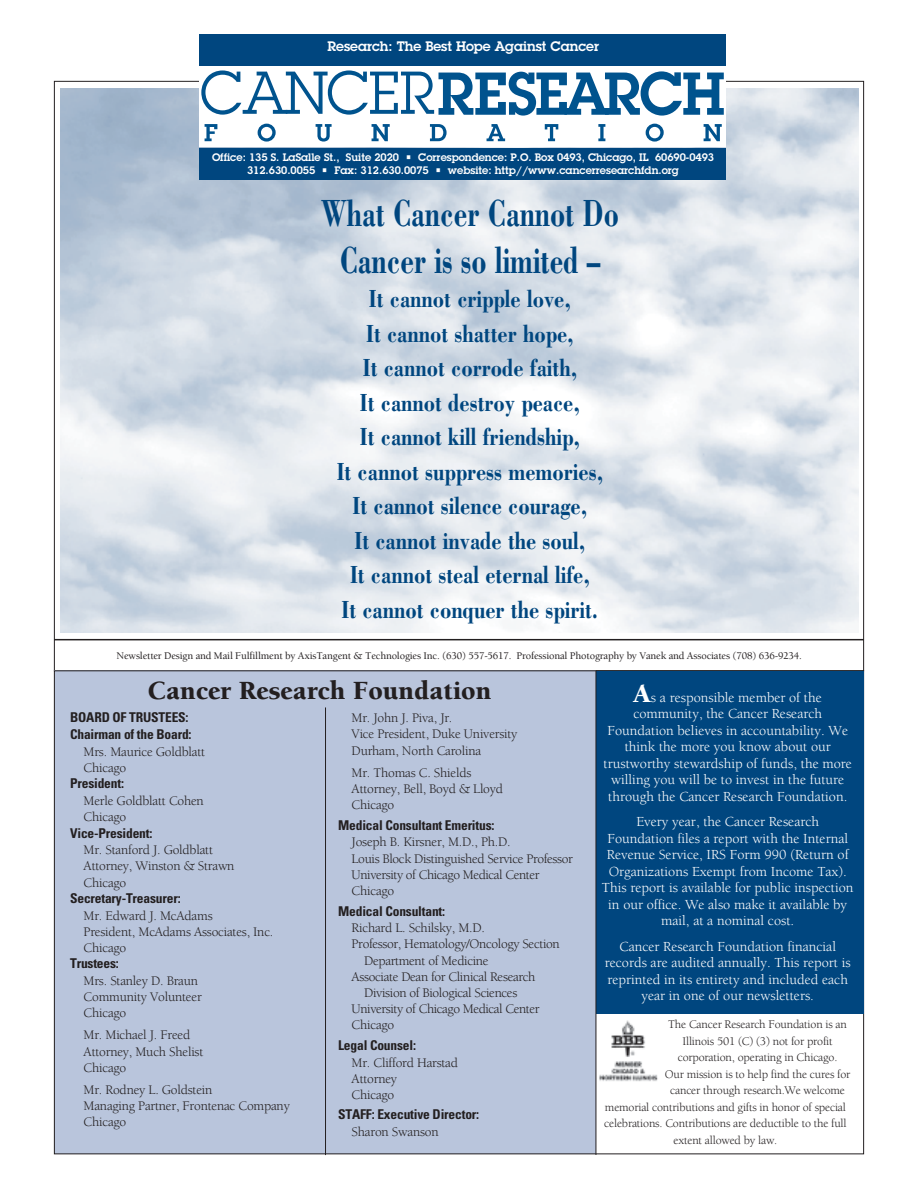
<style>
.page{position:relative;width:918px;height:1188px;background:#fff}
.page>*{position:absolute;margin:0;border:0;box-sizing:border-box;transform-origin:0 0}
.t1{font:700 39px/46.8px "Bodoni";color:#00467f;text-align:center;scale:.7 1}
.t2{font:900 27px "Berkeley";color:#231f20}
.t3{font:700 25.5px/34.5px "Bodoni";color:#00467f;text-align:center;scale:.8 1}
.t4{font:14.25px/16.5px "Berkeley";color:#fff;text-align:center}
.t5{font:13.5px/16.2px "Berkeley";letter-spacing:-.015em;color:#231f20}
.t6{font:700 condensed 13.5px/16.8px "Univers";letter-spacing:-.015em;color:#231f20}
.t7{font:600 13.5px "Lubalin Graph";color:#fff}
.t8{font:12px "Berkeley";letter-spacing:-.015em;color:#231f20}
.t9{font:600 10.65px/13.5px "Lubalin Graph";color:#fff;text-align:center}
.t10{font:500 10.5px "Berkeley";letter-spacing:-.015em;color:#231f20}
.s1{font-weight:900;font-size:27px}
</style>
<div class="page">
<img style="left:61px;top:89px;width:797px;height:544px">
<div style="left:54px;top:671px;width:542px;height:483px;background:#b9c5dc"></div>
<div style="left:596px;top:671px;width:268px;height:342px;background:#00467f"></div>
<hr style="left:325px;top:707px;width:1px;height:448px;background:#231f20">
<img style="left:599px;top:1020px;width:59px;height:62px">
<hr style="left:54px;top:639px;width:810px;height:1px;background:#231f20">
<hr style="left:596px;top:671px;width:1px;height:484px;background:#231f20">
<div style="left:199px;top:60px;width:527px;height:87px;background:#fff"></div>
<svg style="left:201px;top:70px;width:523px;height:46px"></svg>
<svg style="left:205px;top:124px;width:12px;height:17px"></svg>
<svg style="left:258px;top:124px;width:18px;height:18px"></svg>
<svg style="left:316px;top:124px;width:16px;height:18px"></svg>
<svg style="left:372px;top:124px;width:18px;height:17px"></svg>
<svg style="left:430px;top:124px;width:17px;height:17px"></svg>
<svg style="left:487px;top:124px;width:18px;height:17px"></svg>
<svg style="left:545px;top:124px;width:13px;height:17px"></svg>
<svg style="left:598px;top:124px;width:7px;height:17px"></svg>
<svg style="left:646px;top:124px;width:18px;height:18px"></svg>
<svg style="left:704px;top:124px;width:18px;height:17px"></svg>
<div style="left:199px;top:34px;width:526px;height:32px;background:#00467f"></div>
<div style="left:199px;top:148px;width:526px;height:32px;background:#00467f"></div>
<p class="t7" style="left:328px;top:42px;width:273px">Research: The Best Hope Against Cancer</p>
<p class="t9" style="left:212px;top:151px;width:504px">Office: 135 S. LaSalle St., Suite 2020 • Correspondence: P.O. Box 0493, Chicago, IL 60690-0493<br>312.630.0055 • Fax: 312.630.0075 • website: http//www.cancerresearchfdn.org</p>
<h1 class="t1" style="left:321px;top:193px;width:427px">What Cancer Cannot Do<br>Cancer is so limited –</h1>
<p class="t3" style="left:337px;top:284px;width:335px">It cannot cripple love,<br>It cannot shatter hope,<br>It cannot corrode faith,<br>It cannot destroy peace,<br>It cannot kill friendship,<br>It cannot suppress memories,<br>It cannot silence courage,<br>It cannot invade the soul,<br>It cannot steal eternal life,<br>It cannot conquer the spirit.</p>
<p class="t10" style="left:117px;top:651px;width:687px">Newsletter Design and Mail Fulfillment by AxisTangent &amp; Technologies Inc. (630) 557-5617. Professional Photography by Vanek and Associates (708) 636-9234.</p>
<h2 class="t2" style="left:148px;top:680px;width:345px">Cancer Research Foundation</h2>
<p class="t4" style="left:604px;top:690px;width:250px"><span class="s1">A</span>s a responsible member of the community, the Cancer Research Foundation believes in accountability. We think the more you know about our trustworthy stewardship of funds, the more willing you will be to invest in the future through the Cancer Research Foundation.</p>
<p class="t4" style="left:602px;top:815px;width:253px">Every year, the Cancer Research Foundation files a report with the Internal Revenue Service, IRS Form 990 (Return of Organizations Exempt from Income Tax).<br>This report is available for public inspection in our office. We also make it available by mail, at a nominal cost.</p>
<p class="t4" style="left:605px;top:939px;width:248px">Cancer Research Foundation financial records are audited annually. This report is reprinted in its entirety and included each year in one of our newsletters.</p>
<p class="t8" style="left:668px;top:1020px;width:180px">The Cancer Research Foundation is an</p>
<p class="t8" style="left:683px;top:1036px;width:152px">Illinois 501 (C) (3) not for profit</p>
<p class="t8" style="left:678px;top:1053px;width:161px">corporation, operating in Chicago.</p>
<p class="t8" style="left:665px;top:1069px;width:187px">Our mission is to help find the cures for</p>
<p class="t8" style="left:670px;top:1086px;width:176px">cancer through research.We welcome</p>
<p class="t8" style="left:605px;top:1102px;width:242px">memorial contributions and gifts in honor of special</p>
<p class="t8" style="left:604px;top:1119px;width:244px">celebrations. Contributions are deductible to the full</p>
<p class="t8" style="left:674px;top:1135px;width:105px">extent allowed by law.</p>
<p class="t6" style="left:70px;top:711px;width:123px">BOARD OF TRUSTEES:<br>Chairman of the Board:</p>
<p class="t5" style="left:84px;top:745px;width:123px">Mrs. Maurice Goldblatt<br>Chicago</p>
<p class="t6" style="left:70px;top:777px;width:55px">President:</p>
<p class="t5" style="left:84px;top:794px;width:122px">Merle Goldblatt Cohen<br>Chicago</p>
<p class="t6" style="left:70px;top:826px;width:84px">Vice-President:</p>
<p class="t5" style="left:84px;top:843px;width:152px">Mr. Stanford J. Goldblatt<br>Attorney, Winston &amp; Strawn<br>Chicago</p>
<p class="t6" style="left:70px;top:891px;width:112px">Secretary-Treasurer:</p>
<p class="t5" style="left:84px;top:908px;width:191px">Mr. Edward J. McAdams<br>President, McAdams Associates, Inc.<br>Chicago</p>
<p class="t6" style="left:70px;top:957px;width:50px">Trustees:</p>
<p class="t5" style="left:84px;top:974px;width:120px">Mrs. Stanley D. Braun<br>Community Volunteer<br>Chicago</p>
<p class="t5" style="left:84px;top:1028px;width:121px">Mr. Michael J. Freed<br>Attorney, Much Shelist<br>Chicago</p>
<p class="t5" style="left:84px;top:1083px;width:208px">Mr. Rodney L. Goldstein<br>Managing Partner, Frontenac Company<br>Chicago</p>
<p class="t5" style="left:352px;top:711px;width:167px">Mr. John J. Piva, Jr.<br>Vice President, Duke University<br>Durham, North Carolina</p>
<p class="t5" style="left:352px;top:766px;width:153px">Mr. Thomas C. Shields<br>Attorney, Bell, Boyd &amp; Lloyd<br>Chicago</p>
<p class="t6" style="left:338px;top:818px;width:158px">Medical Consultant Emeritus:</p>
<p class="t5" style="left:352px;top:835px;width:223px">Joseph B. Kirsner, M.D., Ph.D.<br>Louis Block Distinguished Service Professor<br>University of Chicago Medical Center<br>Chicago</p>
<p class="t6" style="left:338px;top:904px;width:108px">Medical Consultant:</p>
<p class="t5" style="left:352px;top:921px;width:135px">Richard L. Schilsky, M.D.</p>
<p class="t5" style="left:352px;top:937px;width:210px">Professor, Hematology/Oncology Section</p>
<p class="t5" style="left:364px;top:954px;width:126px">Department of Medicine</p>
<p class="t5" style="left:352px;top:970px;width:185px">Associate Dean for Clinical Research</p>
<p class="t5" style="left:364px;top:986px;width:155px">Division of Biological Sciences</p>
<p class="t5" style="left:352px;top:1002px;width:189px">University of Chicago Medical Center</p>
<p class="t5" style="left:352px;top:1018px;width:44px">Chicago</p>
<p class="t6" style="left:338px;top:1038px;width:79px">Legal Counsel:</p>
<p class="t5" style="left:352px;top:1056px;width:108px">Mr. Clifford Harstad<br>Attorney<br>Chicago</p>
<p class="t6" style="left:338px;top:1108px;width:143px">STAFF: Executive Director:</p>
<p class="t5" style="left:352px;top:1125px;width:88px">Sharon Swanson</p>
</div>
